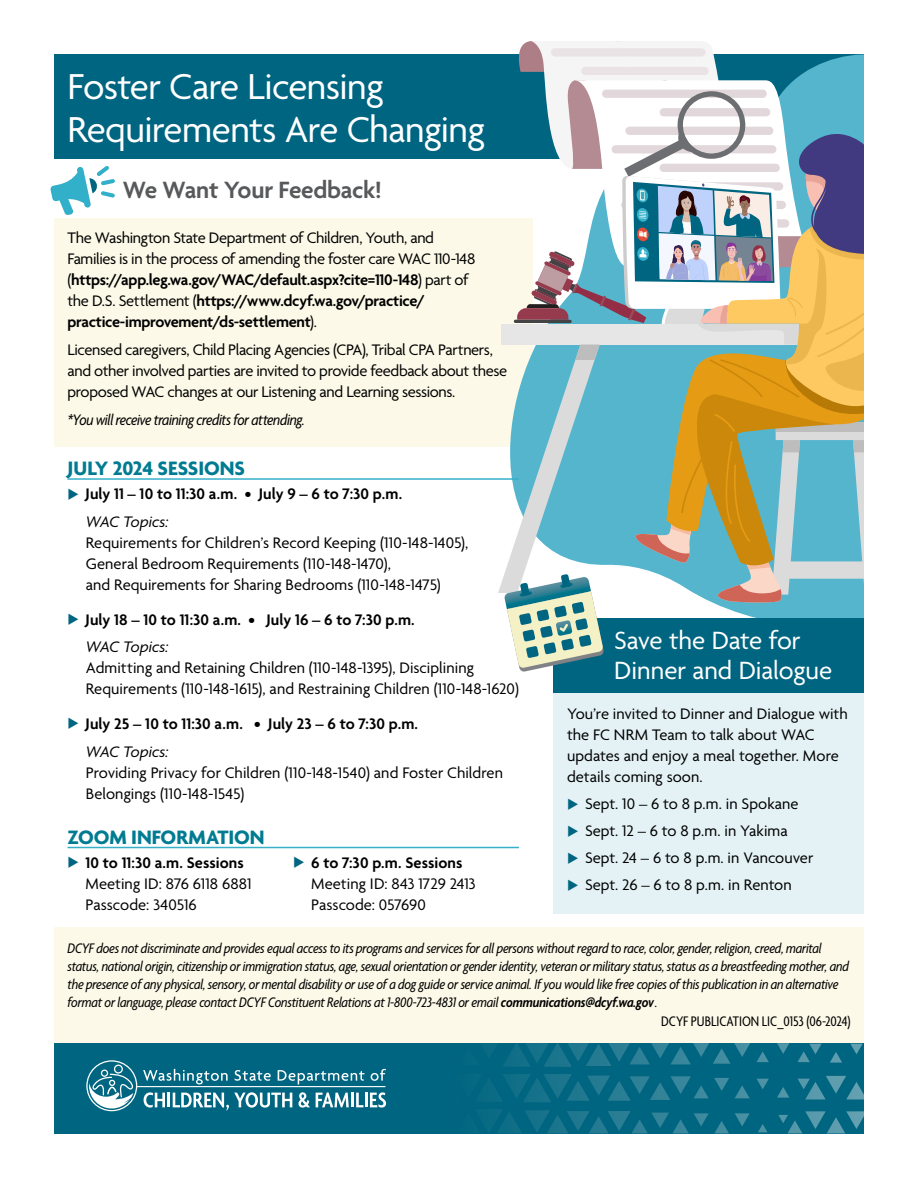
<style>
.page{position:relative;width:918px;height:1188px;background:#fff}
.page>*{position:absolute;margin:0;border:0;box-sizing:border-box;transform-origin:0 0}
.t1{font:39px/43.5px "Agenda";letter-spacing:-.02em;color:#fff}
.t2{font:27px/30px "Agenda";letter-spacing:-.005em;color:#fff}
.t3{font:600 25.5px "Agenda";letter-spacing:-.015em;color:#58595b}
.t4{font:700 21px "Agenda";letter-spacing:-.005em;color:#007b92}
.t5{font:16.5px/21px "Agenda";letter-spacing:-.005em;color:#000}
.t6{font:16.5px/21px "Agenda";letter-spacing:-.025em;color:#000}
.t7{font:600 16.5px "Agenda";letter-spacing:.005em;color:#000}
.t8{font:italic condensed 16.5px "Agenda";letter-spacing:-.025em;color:#000}
.t9{font:italic 16.5px "Agenda";letter-spacing:-.005em;color:#000}
.t10{font:italic condensed 15px/18px "Agenda";letter-spacing:-.015em;color:#000}
.t11{font:condensed 15px "Agenda";color:#000}
.s1{font-weight:600}
</style>
<div class="page">
<div style="left:54px;top:218px;width:478px;height:229px;background:#fcf9e8"></div>
<div style="left:54px;top:1043px;width:810px;height:90px;background:#006580"></div>
<svg style="left:777px;top:1087px;width:12px;height:11px"></svg>
<svg style="left:777px;top:1043px;width:12px;height:11px"></svg>
<svg style="left:757px;top:1079px;width:12px;height:10px"></svg>
<svg style="left:758px;top:1124px;width:9px;height:8px"></svg>
<svg style="left:735px;top:1113px;width:15px;height:13px"></svg>
<svg style="left:735px;top:1085px;width:15px;height:13px"></svg>
<svg style="left:491px;top:1043px;width:278px;height:24px"></svg>
<svg style="left:491px;top:1074px;width:238px;height:28px"></svg>
<svg style="left:491px;top:1109px;width:238px;height:24px"></svg>
<svg style="left:778px;top:1111px;width:86px;height:22px"></svg>
<svg style="left:798px;top:1076px;width:66px;height:23px"></svg>
<svg style="left:798px;top:1044px;width:24px;height:18px"></svg>
<svg style="left:830px;top:1052px;width:12px;height:11px"></svg>
<svg style="left:850px;top:1044px;width:13px;height:10px"></svg>
<div style="left:54px;top:54px;width:810px;height:105px;background:#006580"></div>
<svg style="left:50px;top:166px;width:65px;height:49px"></svg>
<hr style="left:68px;top:478px;width:451px;height:2px;background:#36b0c9">
<hr style="left:68px;top:847px;width:451px;height:1px;background:#36b0c9">
<div style="left:554px;top:618px;width:310px;height:75px;background:#006580"></div>
<svg style="left:498px;top:41px;width:366px;height:631px"></svg>
<div style="left:554px;top:693px;width:310px;height:221px;background:#e4f2f6"></div>
<div style="left:54px;top:927px;width:810px;height:116px;background:#fcf9e8"></div>
<svg style="left:144px;top:1092px;width:148px;height:18px"></svg>
<svg style="left:298px;top:1092px;width:12px;height:16px"></svg>
<svg style="left:316px;top:1092px;width:33px;height:15px"></svg>
<hr style="left:351px;top:1093px;width:3px;height:14px;background:#fff">
<svg style="left:356px;top:1092px;width:30px;height:16px"></svg>
<hr style="left:137px;top:1086px;width:248px;height:1px;background:#fff">
<svg style="left:143px;top:1069px;width:85px;height:15px"></svg>
<svg style="left:235px;top:1070px;width:36px;height:11px"></svg>
<svg style="left:278px;top:1070px;width:87px;height:14px"></svg>
<svg style="left:371px;top:1069px;width:15px;height:12px"></svg>
<div style="left:86px;top:1060px;width:51px;height:51px;border:1px solid #fff;border-radius:50%"></div>
<div style="left:114px;top:1065px;width:9px;height:9px;border:1px solid #fff;border-radius:50%"></div>
<div style="left:101px;top:1070px;width:7px;height:7px;border:1px solid #fff;border-radius:50%"></div>
<svg style="left:89px;top:1072px;width:47px;height:37px"></svg>
<h1 class="t1" style="left:68px;top:67px;width:419px">Foster Care Licensing<br>Requirements Are Changing</h1>
<h3 class="t3" style="left:123px;top:176px;width:261px">We Want Your Feedback!</h3>
<p class="t6" style="left:68px;top:229px;width:409px">The Washington State Department of Children, Youth, and Families is in the process of amending the foster care WAC 110-148 (<span class="s1">https://app.leg.wa.gov/WAC/default.aspx?cite=110-148</span>) part of the D.S. Settlement (<span class="s1">https://www.dcyf.wa.gov/practice/ practice-improvement/ds-settlement</span>).</p>
<p class="t6" style="left:68px;top:340px;width:441px">Licensed caregivers, Child Placing Agencies (CPA), Tribal CPA Partners, and other involved parties are invited to provide feedback about these proposed WAC changes at our Listening and Learning sessions.</p>
<p class="t8" style="left:68px;top:409px;width:239px">*You will receive training credits for attending.</p>
<p class="t4" style="left:68px;top:457px;width:179px">JULY 2024 SESSIONS</p>
<p class="t7" style="left:86px;top:485px;width:318px">July 11 – 10 to 11:30 a.m. • July 9 – 6 to 7:30 p.m.</p>
<p class="t9" style="left:86px;top:512px;width:84px">WAC Topics:</p>
<p class="t5" style="left:86px;top:533px;width:384px">Requirements for Children’s Record Keeping (110-148-1405),<br>General Bedroom Requirements (110-148-1470),<br>and Requirements for Sharing Bedrooms (110-148-1475)</p>
<p class="t7" style="left:86px;top:610px;width:331px">July 18 – 10 to 11:30 a.m. • July 16 – 6 to 7:30 p.m.</p>
<p class="t9" style="left:86px;top:637px;width:84px">WAC Topics:</p>
<p class="t5" style="left:86px;top:659px;width:435px">Admitting and Retaining Children (110-148-1395), Disciplining<br>Requirements (110-148-1615), and Restraining Children (110-148-1620)</p>
<p class="t7" style="left:86px;top:715px;width:334px">July 25 – 10 to 11:30 a.m. • July 23 – 6 to 7:30 p.m.</p>
<p class="t9" style="left:86px;top:741px;width:84px">WAC Topics:</p>
<p class="t5" style="left:86px;top:763px;width:419px">Providing Privacy for Children (110-148-1540) and Foster Children<br>Belongings (110-148-1545)</p>
<p class="t4" style="left:68px;top:826px;width:199px">ZOOM INFORMATION</p>
<p class="t7" style="left:86px;top:854px;width:160px">10 to 11:30 a.m. Sessions</p>
<p class="t5" style="left:86px;top:874px;width:168px">Meeting ID: 876 6118 6881<br>Passcode: 340516</p>
<p class="t7" style="left:311px;top:854px;width:153px">6 to 7:30 p.m. Sessions</p>
<p class="t5" style="left:311px;top:874px;width:166px">Meeting ID: 843 1729 2413<br>Passcode: 057690</p>
<h2 class="t2" style="left:614px;top:627px;width:220px">Save the Date for<br>Dinner and Dialogue</h2>
<p class="t5" style="left:567px;top:704px;width:282px">You’re invited to Dinner and Dialogue with the FC NRM Team to talk about WAC updates and enjoy a meal together. More details coming soon.</p>
<p class="t5" style="left:585px;top:792px;width:230px;line-height:27px">Sept. 10 – 6 to 8 p.m. in Spokane<br>Sept. 12 – 6 to 8 p.m. in Yakima<br>Sept. 24 – 6 to 8 p.m. in Vancouver<br>Sept. 26 – 6 to 8 p.m. in Renton</p>
<p class="t10" style="left:68px;top:939px;width:783px">DCYF does not discriminate and provides equal access to its programs and services for all persons without regard to race, color, gender, religion, creed, marital status, national origin, citizenship or immigration status, age, sexual orientation or gender identity, veteran or military status, status as a breastfeeding mother, and the presence of any physical, sensory, or mental disability or use of a dog guide or service animal. If you would like free copies of this publication in an alternative format or language, please contact DCYF Constituent Relations at 1-800-723-4831 or email <span class="s1">communications@dcyf.wa.gov</span>.</p>
<p class="t11" style="left:661px;top:1013px;width:191px">DCYF PUBLICATION LIC_0153 (06-2024)</p>
</div>
